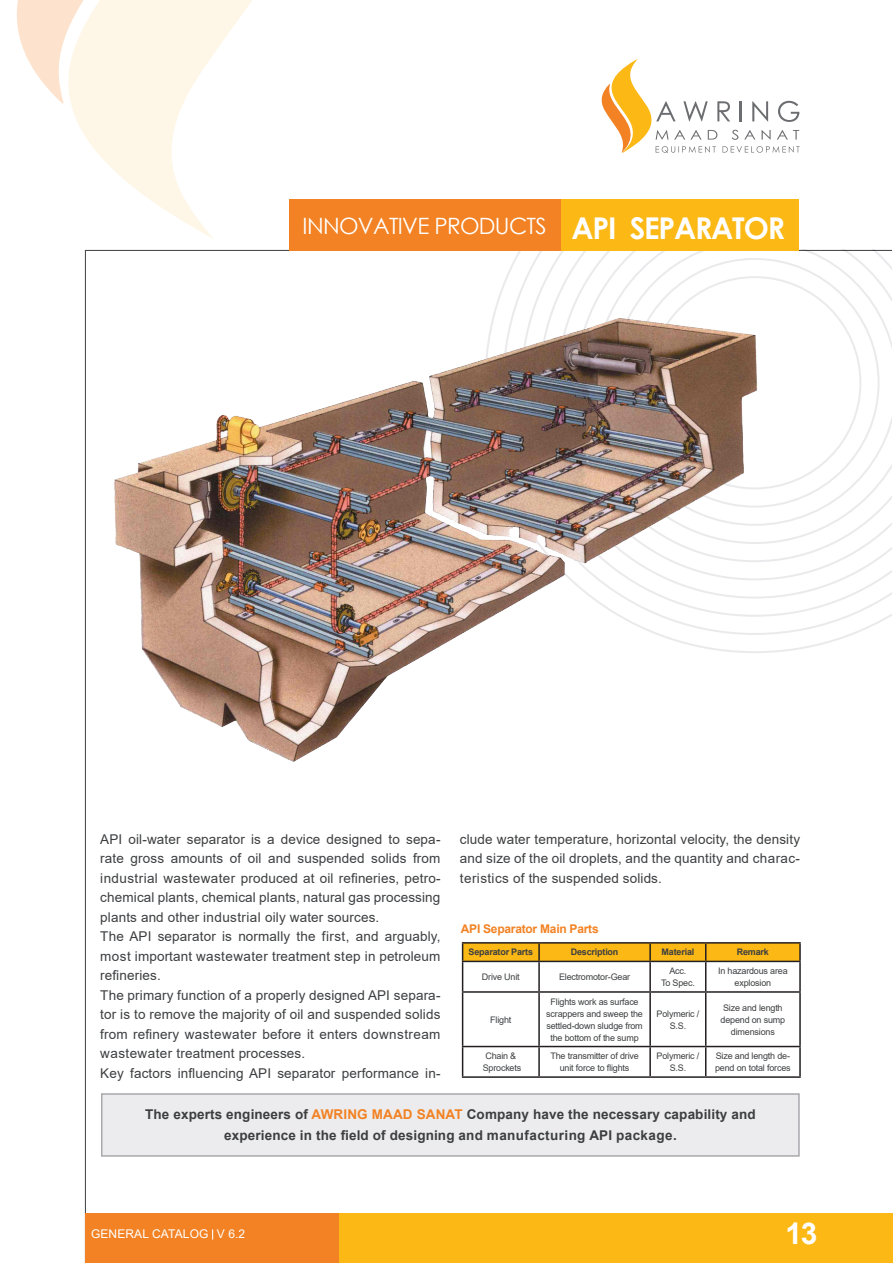
<style>
.page{position:relative;width:893px;height:1263px;background:#fff}
.page>*{position:absolute;margin:0;border:0;box-sizing:border-box;transform-origin:0 0}
.t1{font:700 30px "Century Gothic";letter-spacing:-.04em;color:#fff}
.t2{font:700 30px "Arial";color:#fff}
.t3{font:22.5px "Century Gothic";letter-spacing:-.03em;color:#fff}
.t4{font:13.5px/19.5px "Arial";letter-spacing:.01em;color:#3c3e40;text-align:justify}
.t5{font:700 13.5px/21px "Arial";letter-spacing:.01em;color:#3c3e40;text-align:center}
.t6{font:700 12px "Arial";letter-spacing:-.02em;color:#f28223}
.t7{font:12px "Arial";letter-spacing:.01em;color:#fff}
.t8{font:9px/12px "Arial";letter-spacing:-.02em;color:#3c3e40;text-align:center}
.t9{font:700 9px "Arial";letter-spacing:-.02em;color:#3c3e40}
.s1{color:#f28223}
</style>
<div class="page">
<hr style="left:85px;top:250px;width:1px;height:1013px;background:#3c3e40">
<hr style="left:85px;top:250px;width:807px;height:1px;background:#3c3e40">
<svg style="left:496px;top:250px;width:395px;height:403px"></svg>
<svg style="left:16px;top:0;width:236px;height:239px"></svg>
<div style="left:339px;top:1213px;width:554px;height:50px;background:#fcb814"></div>
<div style="left:85px;top:1213px;width:254px;height:50px;background:#f28223"></div>
<svg style="left:601px;top:59px;width:199px;height:94px"></svg>
<div style="left:101px;top:1093px;width:699px;height:64px;background:#ececee;border:2px solid #a8a9ad"></div>
<hr style="left:462px;top:942px;width:77px;height:1px;background:#231f20">
<hr style="left:539px;top:942px;width:111px;height:1px;background:#231f20">
<hr style="left:650px;top:942px;width:56px;height:1px;background:#231f20">
<hr style="left:706px;top:942px;width:95px;height:1px;background:#231f20">
<svg style="left:462px;top:943px;width:339px;height:48px"></svg>
<hr style="left:799px;top:962px;width:2px;height:29px;background:#231f20">
<hr style="left:462px;top:991px;width:77px;height:2px;background:#231f20">
<hr style="left:462px;top:993px;width:1px;height:53px;background:#231f20">
<hr style="left:539px;top:991px;width:111px;height:2px;background:#231f20">
<hr style="left:538px;top:993px;width:2px;height:53px;background:#231f20">
<hr style="left:650px;top:991px;width:56px;height:2px;background:#231f20">
<hr style="left:649px;top:993px;width:2px;height:53px;background:#231f20">
<hr style="left:706px;top:991px;width:95px;height:2px;background:#231f20">
<hr style="left:705px;top:993px;width:1px;height:53px;background:#231f20">
<hr style="left:799px;top:993px;width:2px;height:53px;background:#231f20">
<hr style="left:462px;top:1046px;width:77px;height:1px;background:#231f20">
<svg style="left:462px;top:1047px;width:1px;height:29px"></svg>
<hr style="left:539px;top:1046px;width:111px;height:1px;background:#231f20">
<hr style="left:538px;top:1047px;width:2px;height:29px;background:#231f20">
<hr style="left:650px;top:1046px;width:56px;height:1px;background:#231f20">
<hr style="left:649px;top:1047px;width:2px;height:29px;background:#231f20">
<hr style="left:706px;top:1046px;width:95px;height:1px;background:#231f20">
<svg style="left:705px;top:1047px;width:1px;height:29px"></svg>
<hr style="left:799px;top:1047px;width:2px;height:29px;background:#231f20">
<hr style="left:462px;top:1076px;width:77px;height:2px;background:#231f20">
<hr style="left:539px;top:1076px;width:111px;height:2px;background:#231f20">
<hr style="left:650px;top:1076px;width:56px;height:2px;background:#231f20">
<hr style="left:706px;top:1076px;width:95px;height:2px;background:#231f20">
<img style="left:114px;top:304px;width:655px;height:458px">
<div style="left:560px;top:200px;width:239px;height:51px;background:#fcb814"></div>
<div style="left:289px;top:200px;width:271px;height:51px;background:#f28223"></div>
<p class="t3" style="left:303px;top:210px;width:246px">INNOVATIVE PRODUCTS</p>
<p class="t1" style="left:571px;top:205px;width:215px">API SEPARATOR</p>
<p class="t4" style="left:100px;top:829px;width:342px">API oil-water separator is a device designed to sepa&shy;rate gross amounts of oil and suspended solids from industrial wastewater produced at oil refineries, petro&shy;chemical plants, chemical plants, natural gas processing plants and other industrial oily water sources.</p>
<p class="t4" style="left:100px;top:926px;width:342px">The API separator is normally the first, and arguably, most important wastewater treatment step in petroleum refineries.</p>
<p class="t4" style="left:100px;top:985px;width:342px">The primary function of a properly designed API separa&shy;tor is to remove the majority of oil and suspended solids from refinery wastewater before it enters downstream wastewater treatment processes.</p>
<p class="t4" style="left:100px;top:1063px;width:342px">Key factors influencing API separator performance in-</p>
<p class="t5" style="left:145px;top:1103px;width:612px">The experts engineers of <span class="s1">AWRING MAAD SANAT</span> Company have the necessary capability and experience in the field of designing and manufacturing API package.</p>
<p class="t4" style="left:460px;top:829px;width:342px">clude water temperature, horizontal velocity, the density and size of the oil droplets, and the quantity and charac&shy;teristics of the suspended solids.</p>
<p class="t6" style="left:461px;top:920px;width:139px">API Separator Main Parts</p>
<p class="t9" style="left:469px;top:946px;width:66px">Separator Parts</p>
<p class="t9" style="left:571px;top:946px;width:49px">Description</p>
<p class="t9" style="left:662px;top:946px;width:34px">Material</p>
<p class="t9" style="left:737px;top:946px;width:34px">Remark</p>
<p class="t8" style="left:482px;top:971px;width:39px">Drive Unit</p>
<p class="t8" style="left:559px;top:971px;width:73px">Electromotor-Gear</p>
<p class="t8" style="left:669px;top:965px;width:18px">Acc.</p>
<p class="t8" style="left:661px;top:977px;width:35px">To Spec.</p>
<p class="t8" style="left:718px;top:965px;width:71px">In hazardous area explosion</p>
<p class="t8" style="left:546px;top:995px;width:98px">Flights work as surface scrappers and sweep the settled-down sludge from the bottom of the sump</p>
<p class="t8" style="left:657px;top:1007px;width:44px">Polymeric /<br>S.S.</p>
<p class="t8" style="left:720px;top:1001px;width:66px">Size and length depend on sump dimensions</p>
<p class="t8" style="left:490px;top:1013px;width:23px">Flight</p>
<p class="t8" style="left:485px;top:1050px;width:32px">Chain &amp;</p>
<p class="t8" style="left:483px;top:1062px;width:40px">Sprockets</p>
<p class="t8" style="left:550px;top:1050px;width:90px">The transmitter of drive</p>
<p class="t8" style="left:560px;top:1062px;width:71px">unit force to flights</p>
<p class="t8" style="left:657px;top:1050px;width:44px">Polymeric /<br>S.S.</p>
<p class="t8" style="left:715px;top:1050px;width:77px;text-align:left">Size and length de&shy;pend on total forces</p>
<p class="t7" style="left:91px;top:1226px;width:156px">GENERAL CATALOG V 6.2</p>
<p class="t2" style="left:785px;top:1212px;width:33px">13</p>
</div>
